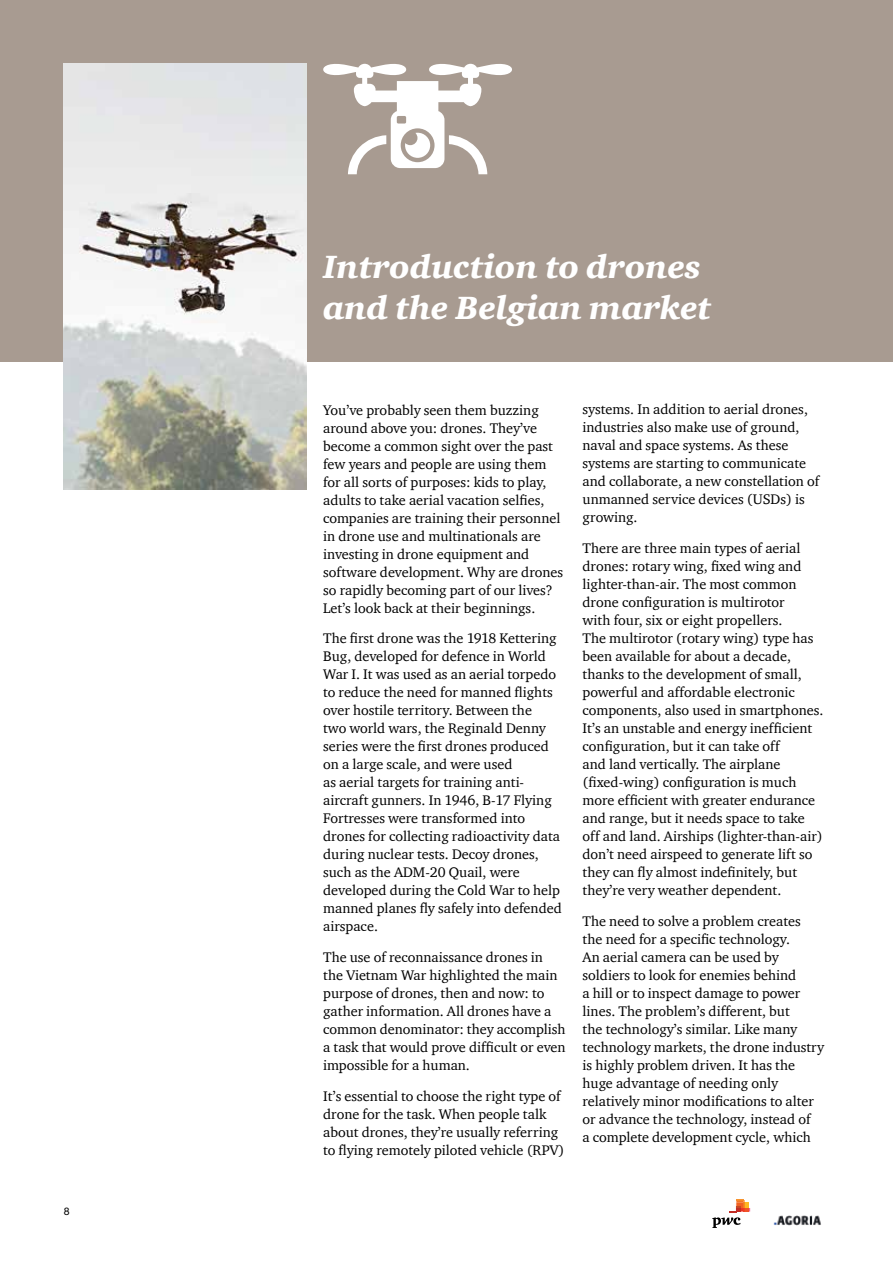
<style>
.page{position:relative;width:893px;height:1263px;background:#fff}
.page>*{position:absolute;margin:0;border:0;box-sizing:border-box;transform-origin:0 0}
.t1{font:italic 900 33px/40.5px "ITC Charter Com";color:#fff}
.t2{font:14.25px/18px "ITC Charter Com";color:#000}
.t3{font:10.5px "Helvetica Neue LT Pro";color:#000}
</style>
<div class="page">
<svg style="left:712px;top:1199px;width:38px;height:29px"></svg>
<img style="left:773px;top:1215px;width:48px;height:11px">
<div style="left:0;top:0;width:893px;height:361px;background:#a89b91"></div>
<svg style="left:323px;top:63px;width:189px;height:111px"></svg>
<img style="left:64px;top:64px;width:242px;height:425px">
<p class="t3" style="left:64px;top:1205px;width:7px">8</p>
<h1 class="t1" style="left:323px;top:246px;width:390px">Introduction to drones and the Belgian market</h1>
<p class="t2" style="left:323px;top:400px;width:242px">You’ve probably seen them buzzing around above you: drones. They’ve become a common sight over the past few years and people are using them for all sorts of purposes: kids to play, adults to take aerial vacation selfies, companies are training their personnel in drone use and multinationals are investing in drone equipment and software development. Why are drones so rapidly becoming part of our lives?<br>Let’s look back at their beginnings.</p>
<p class="t2" style="left:323px;top:629px;width:240px">The first drone was the 1918 Kettering Bug, developed for defence in World War I. It was used as an aerial torpedo to reduce the need for manned flights over hostile territory. Between the<br>two world wars, the Reginald Denny series were the first drones produced on a large scale, and were used<br>as aerial targets for training anti&shy;aircraft gunners. In 1946, B-17 Flying Fortresses were transformed into drones for collecting radioactivity data during nuclear tests. Decoy drones, such as the ADM-20 Quail, were developed during the Cold War to help manned planes fly safely into defended airspace.</p>
<p class="t2" style="left:323px;top:948px;width:244px">The use of reconnaissance drones in the Vietnam War highlighted the main purpose of drones, then and now: to gather information. All drones have a common denominator: they accomplish a task that would prove difficult or even impossible for a human.</p>
<p class="t2" style="left:323px;top:1087px;width:243px">It’s essential to choose the right type of drone for the task. When people talk about drones, they’re usually referring to flying remotely piloted vehicle (RPV)</p>
<p class="t2" style="left:583px;top:400px;width:238px">systems. In addition to aerial drones, industries also make use of ground, naval and space systems. As these systems are starting to communicate and collaborate, a new constellation of unmanned service devices (USDs) is growing.</p>
<p class="t2" style="left:583px;top:539px;width:242px">There are three main types of aerial drones: rotary wing, fixed wing and lighter-than-air. The most common drone configuration is multirotor<br>with four, six or eight propellers.<br>The multirotor (rotary wing) type has been available for about a decade, thanks to the development of small, powerful and affordable electronic components, also used in smartphones.<br>It’s an unstable and energy inefficient configuration, but it can take off<br>and land vertically. The airplane (fixed‑wing) configuration is much more efficient with greater endurance and range, but it needs space to take off and land. Airships (lighter-than-air) don’t need airspeed to generate lift so they can fly almost indefinitely, but they’re very weather dependent.</p>
<p class="t2" style="left:583px;top:912px;width:243px">The need to solve a problem creates the need for a specific technology.<br>An aerial camera can be used by soldiers to look for enemies behind<br>a hill or to inspect damage to power lines. The problem’s different, but<br>the technology’s similar. Like many technology markets, the drone industry is highly problem driven. It has the huge advantage of needing only relatively minor modifications to alter or advance the technology, instead of<br>a complete development cycle, which</p>
</div>
